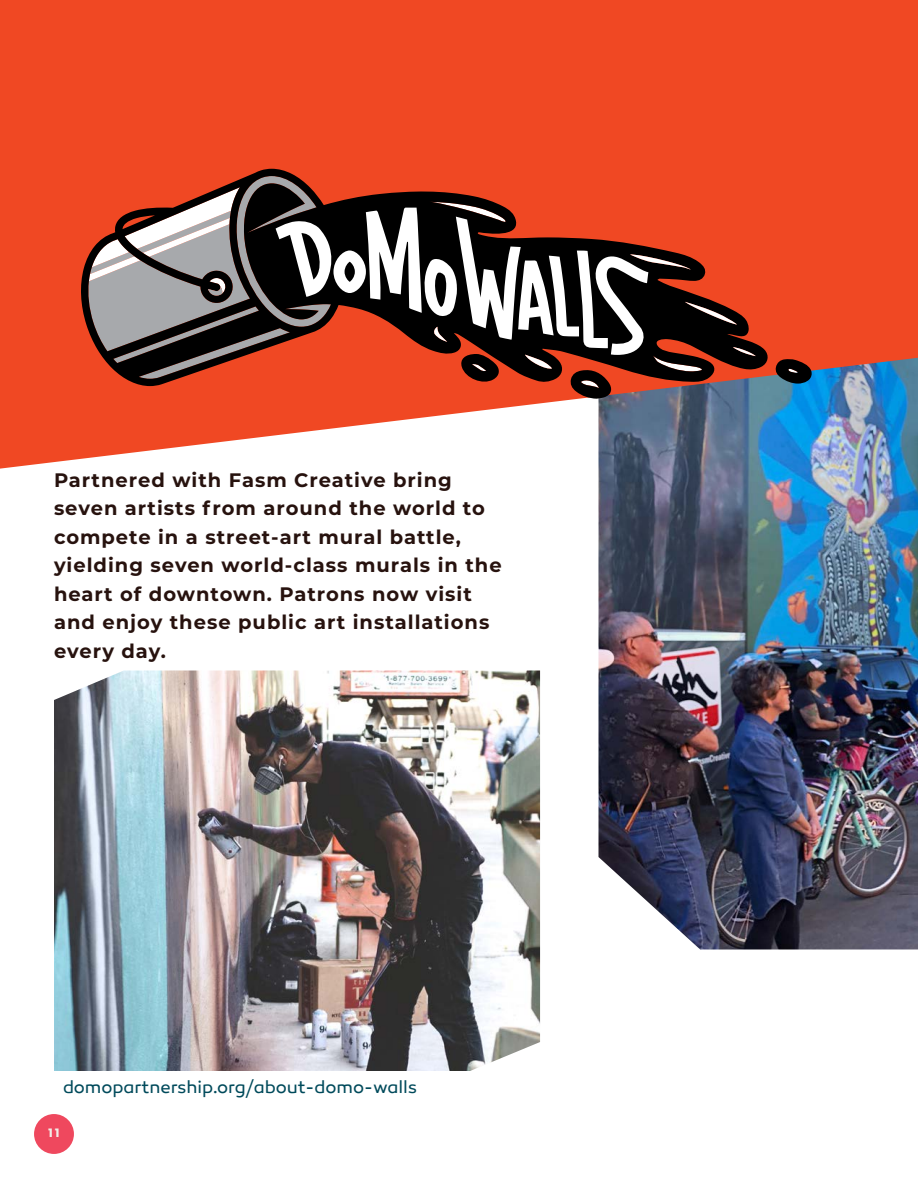
<style>
.page{position:relative;width:918px;height:1188px;background:#fff}
.page>*{position:absolute;margin:0;border:0;box-sizing:border-box;transform-origin:0 0}
.t1{font:700 19.5px/28.5px "Montserrat";letter-spacing:.05em;color:#27120e}
.t2{font:18px "Canaro";letter-spacing:-.005em;color:#004a5b}
.t3{font:700 11.25px "Futura";color:#f2ece6}
</style>
<div class="page">
<img style="left:598px;top:469px;width:320px;height:481px">
<img style="left:54px;top:670px;width:486px;height:401px">
<svg style="left:0;top:0;width:918px;height:469px;background:#e05c41"></svg>
<svg style="left:81px;top:169px;width:689px;height:217px;background:#b7381d"></svg>
<svg style="left:570px;top:369px;width:43px;height:30px"></svg>
<svg style="left:460px;top:355px;width:40px;height:30px"></svg>
<svg style="left:775px;top:359px;width:37px;height:25px"></svg>
<svg style="left:685px;top:302px;width:52px;height:23px"></svg>
<svg style="left:648px;top:254px;width:43px;height:16px"></svg>
<svg style="left:525px;top:355px;width:27px;height:15px"></svg>
<svg style="left:733px;top:347px;width:23px;height:9px"></svg>
<svg style="left:87px;top:176px;width:244px;height:203px;background:#855e56"></svg>
<svg style="left:276px;top:208px;width:372px;height:147px"></svg>
<div style="left:34px;top:1114px;width:40px;height:40px;background:#ef485e;border-radius:50%"></div>
<p class="t1" style="left:54px;top:465px;width:449px">Partnered with Fasm Creative bring seven artists from around the world to compete in a street-art mural battle, yielding seven world-class murals in the heart of downtown. Patrons now visit and enjoy these public art installations every day.</p>
<p class="t2" style="left:63px;top:1077px;width:356px">domopartnership.org/about-domo-walls</p>
<p class="t3" style="left:47px;top:1125px;width:16px">11</p>
</div>
